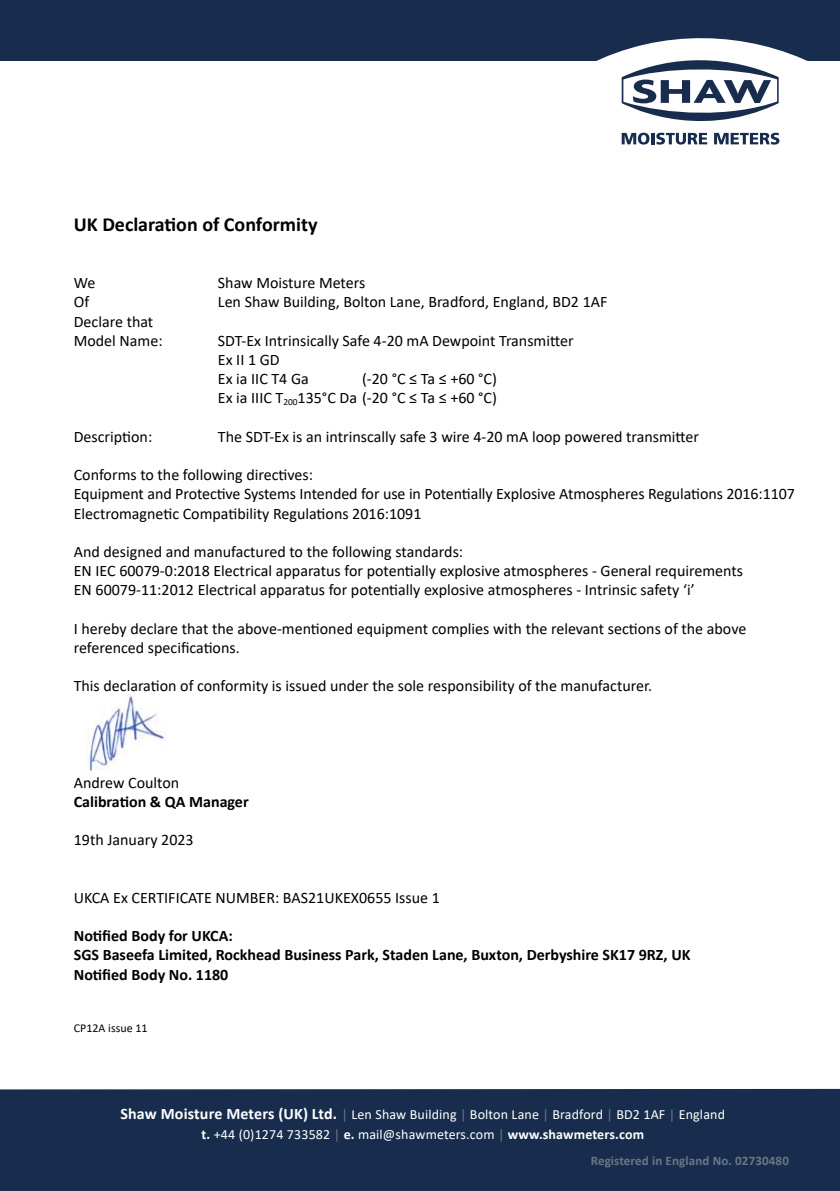
<style>
.page{position:relative;width:840px;height:1191px;background:#fff}
.page>*{position:absolute;margin:0;border:0;box-sizing:border-box;transform-origin:0 0}
.t1{font:700 20px "Calibri";color:#000}
.t2{font:16px/19.2px "Calibri";color:#000}
.t3{font:700 16px/19.2px "Calibri";color:#000}
.t4{font:14px/20px "Calibri";letter-spacing:.01em;color:#fff;text-align:center}
.t5{font:700 13px "Calibri";letter-spacing:.01em;color:#6b7587}
.t6{font:12px "Calibri";color:#000}
.s1{font-weight:700;font-size:16px}
.s2{color:#6b7587}
.s3{font-weight:700}
</style>
<div class="page">
<div style="left:0;top:1089px;width:839px;height:102px;background:#182d4d"></div>
<div style="left:0;top:0;width:839px;height:60px;background:#182d4d"></div>
<svg style="left:587px;top:38px;width:229px;height:107px"></svg>
<img style="left:86px;top:694px;width:80px;height:77px">
<p class="t1" style="left:74px;top:210px;width:245px">UK Declaration of Conformity</p>
<p class="t2" style="left:74px;top:273px;width:23px">We</p>
<p class="t2" style="left:218px;top:273px;width:149px">Shaw Moisture Meters</p>
<p class="t2" style="left:74px;top:292px;width:17px">Of</p>
<p class="t2" style="left:218px;top:292px;width:391px">Len Shaw Building, Bolton Lane, Bradford, England, BD2 1AF</p>
<p class="t2" style="left:74px;top:311px;width:90px">Declare that<br>Model Name:</p>
<p class="t2" style="left:218px;top:330px;width:357px">SDT-Ex Intrinsically Safe 4-20 mA Dewpoint Transmitter<br>Ex II 1 GD<br>Ex ia IIC T4 Ga</p>
<p class="t2" style="left:218px;top:369px;width:280px;text-align:right">(-20 °C ≤ Ta ≤ +60 °C)<br>Ex ia IIIC T<sub>200</sub>135°C Da (-20 °C ≤ Ta ≤ +60 °C)</p>
<p class="t2" style="left:74px;top:426px;width:80px">Description:</p>
<p class="t2" style="left:218px;top:426px;width:482px">The SDT-Ex is an intrinscally safe 3 wire 4-20 mA loop powered transmitter</p>
<p class="t2" style="left:74px;top:465px;width:722px">Conforms to the following directives:<br>Equipment and Protective Systems Intended for use in Potentially Explosive Atmospheres Regulations 2016:1107<br>Electromagnetic Compatibility Regulations 2016:1091</p>
<p class="t2" style="left:74px;top:542px;width:670px">And designed and manufactured to the following standards:<br>EN IEC 60079-0:2018 Electrical apparatus for potentially explosive atmospheres - General requirements<br>EN 60079-11:2012 Electrical apparatus for potentially explosive atmospheres - Intrinsic safety ‘i’</p>
<p class="t2" style="left:74px;top:618px;width:673px">I hereby declare that the above-mentioned equipment complies with the relevant sections of the above referenced specifications.</p>
<p class="t2" style="left:74px;top:676px;width:579px">This declaration of conformity is issued under the sole responsibility of the manufacturer.</p>
<p class="t2" style="left:74px;top:772px;width:107px">Andrew Coulton</p>
<p class="t3" style="left:74px;top:791px;width:176px">Calibration &amp; QA Manager</p>
<p class="t2" style="left:74px;top:830px;width:121px">19th January 2023</p>
<p class="t2" style="left:74px;top:887px;width:367px">UKCA Ex CERTIFICATE NUMBER: BAS21UKEX0655 Issue 1</p>
<p class="t3" style="left:74px;top:926px;width:618px">Notified Body for UKCA:<br>SGS Baseefa Limited, Rockhead Business Park, Staden Lane, Buxton, Derbyshire SK17 9RZ, UK<br>Notified Body No. 1180</p>
<p class="t6" style="left:74px;top:1020px;width:75px">CP12A issue 11</p>
<p class="t4" style="left:120px;top:1104px;width:605px"><span class="s1">Shaw Moisture Meters (UK) Ltd.</span> <span class="s2">|</span> Len Shaw Building <span class="s2">|</span> Bolton Lane <span class="s2">|</span> Bradford <span class="s2">|</span> BD2 1AF <span class="s2">|</span> England <span class="s3">t.</span> +44 (0)1274 733582 <span class="s2">|</span> <span class="s3">e.</span> mail@shawmeters.com <span class="s2">|</span> <span class="s3">www.shawmeters.com</span></p>
<p class="t5" style="left:590px;top:1151px;width:199px">Registered in England No. 02730480</p>
</div>
